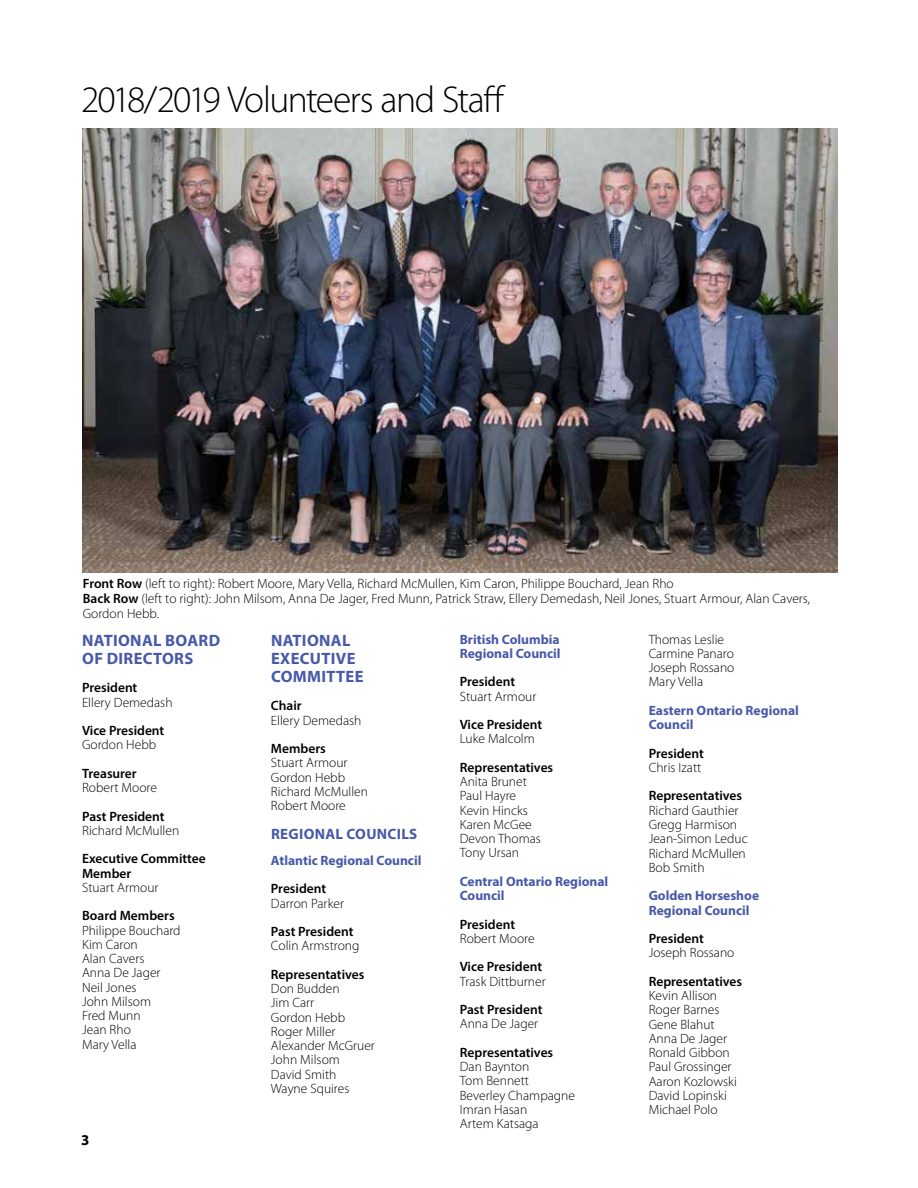
<style>
.page{position:relative;width:918px;height:1188px;background:#fff}
.page>*{position:absolute;margin:0;border:0;box-sizing:border-box;transform-origin:0 0}
.t1{font:300 37.5px "Myriad Pro";letter-spacing:-.045em;color:#000}
.t2{font:700 16.5px/18px "Myriad Pro";letter-spacing:.02em;color:#4859a8}
.t3{font:700 15px "Myriad Pro";letter-spacing:.02em;color:#4859a8}
.t4{font:700 15px "Myriad Pro";color:#000}
.t5{font:300 13.5px/14.2px "Myriad Pro";color:#000}
.t6{font:600 13.5px/14.2px "Myriad Pro";color:#000}
.t7{font:700 13.5px/14.2px "Myriad Pro";color:#4859a8}
.s1{font-weight:600}
</style>
<div class="page">
<img style="left:82px;top:128px;width:755px;height:444px">
<h1 class="t1" style="left:81px;top:77px;width:426px">2018/2019 Volunteers and Staff</h1>
<p class="t5" style="left:83px;top:576px;width:729px;line-height:15px"><span class="s1">Front Row</span> (left to right): Robert Moore, Mary Vella, Richard McMullen, Kim Caron, Philippe Bouchard, Jean Rho<br><span class="s1">Back Row</span> (left to right): John Milsom, Anna De Jager, Fred Munn, Patrick Straw, Ellery Demedash, Neil Jones, Stuart Armour, Alan Cavers,<br>Gordon Hebb.</p>
<p class="t2" style="left:82px;top:631px;width:139px">NATIONAL BOARD<br>OF DIRECTORS</p>
<p class="t6" style="left:82px;top:680px;width:57px">President</p>
<p class="t5" style="left:82px;top:695px;width:92px">Ellery Demedash</p>
<p class="t6" style="left:82px;top:723px;width:84px">Vice President</p>
<p class="t5" style="left:82px;top:738px;width:76px">Gordon Hebb</p>
<p class="t6" style="left:82px;top:766px;width:56px">Treasurer</p>
<p class="t5" style="left:82px;top:780px;width:76px">Robert Moore</p>
<p class="t6" style="left:82px;top:809px;width:84px">Past President</p>
<p class="t5" style="left:82px;top:823px;width:99px">Richard McMullen</p>
<p class="t6" style="left:82px;top:851px;width:125px">Executive Committee<br>Member</p>
<p class="t5" style="left:82px;top:880px;width:78px">Stuart Armour</p>
<p class="t6" style="left:82px;top:908px;width:94px">Board Members</p>
<p class="t5" style="left:82px;top:923px;width:100px">Philippe Bouchard<br>Kim Caron<br>Alan Cavers<br>Anna De Jager<br>Neil Jones<br>John Milsom<br>Fred Munn<br>Jean Rho<br>Mary Vella</p>
<p class="t4" style="left:81px;top:1130px;width:10px">3</p>
<p class="t2" style="left:271px;top:631px;width:94px">NATIONAL<br>EXECUTIVE<br>COMMITTEE</p>
<p class="t6" style="left:271px;top:698px;width:32px">Chair</p>
<p class="t5" style="left:271px;top:713px;width:92px">Ellery Demedash</p>
<p class="t6" style="left:271px;top:741px;width:56px">Members</p>
<p class="t5" style="left:271px;top:756px;width:99px">Stuart Armour<br>Gordon Hebb<br>Richard McMullen<br>Robert Moore</p>
<p class="t3" style="left:271px;top:824px;width:148px">REGIONAL COUNCILS</p>
<p class="t7" style="left:271px;top:853px;width:152px">Atlantic Regional Council</p>
<p class="t6" style="left:271px;top:881px;width:57px">President</p>
<p class="t5" style="left:271px;top:896px;width:75px">Darron Parker</p>
<p class="t6" style="left:271px;top:924px;width:84px">Past President</p>
<p class="t5" style="left:271px;top:939px;width:90px">Colin Armstrong</p>
<p class="t6" style="left:271px;top:967px;width:95px">Representatives</p>
<p class="t5" style="left:271px;top:981px;width:106px">Don Budden<br>Jim Carr<br>Gordon Hebb<br>Roger Miller<br>Alexander McGruer<br>John Milsom<br>David Smith<br>Wayne Squires</p>
<p class="t7" style="left:460px;top:632px;width:102px">British Columbia<br>Regional Council</p>
<p class="t6" style="left:460px;top:674px;width:57px">President</p>
<p class="t5" style="left:460px;top:689px;width:78px">Stuart Armour</p>
<p class="t6" style="left:460px;top:717px;width:84px">Vice President</p>
<p class="t5" style="left:460px;top:732px;width:77px">Luke Malcolm</p>
<p class="t6" style="left:460px;top:760px;width:95px">Representatives</p>
<p class="t5" style="left:460px;top:774px;width:83px">Anita Brunet<br>Paul Hayre<br>Kevin Hincks<br>Karen McGee<br>Devon Thomas<br>Tony Ursan</p>
<p class="t7" style="left:460px;top:874px;width:150px">Central Ontario Regional<br>Council</p>
<p class="t6" style="left:460px;top:917px;width:57px">President</p>
<p class="t5" style="left:460px;top:931px;width:76px">Robert Moore</p>
<p class="t6" style="left:460px;top:959px;width:84px">Vice President</p>
<p class="t5" style="left:460px;top:974px;width:87px">Trask Dittburner</p>
<p class="t6" style="left:460px;top:1002px;width:84px">Past President</p>
<p class="t5" style="left:460px;top:1017px;width:80px">Anna De Jager</p>
<p class="t6" style="left:460px;top:1045px;width:95px">Representatives</p>
<p class="t5" style="left:460px;top:1059px;width:117px">Dan Baynton<br>Tom Bennett<br>Beverley Champagne<br>Imran Hasan<br>Artem Katsaga</p>
<p class="t5" style="left:649px;top:632px;width:87px">Thomas Leslie<br>Carmine Panaro<br>Joseph Rossano<br>Mary Vella</p>
<p class="t7" style="left:649px;top:703px;width:152px">Eastern Ontario Regional<br>Council</p>
<p class="t6" style="left:649px;top:746px;width:57px">President</p>
<p class="t5" style="left:649px;top:760px;width:54px">Chris Izatt</p>
<p class="t6" style="left:649px;top:788px;width:95px">Representatives</p>
<p class="t5" style="left:649px;top:803px;width:101px">Richard Gauthier<br>Gregg Harmison<br>Jean-Simon Leduc<br>Richard McMullen<br>Bob Smith</p>
<p class="t7" style="left:649px;top:888px;width:112px">Golden Horseshoe<br>Regional Council</p>
<p class="t6" style="left:649px;top:931px;width:57px">President</p>
<p class="t5" style="left:649px;top:946px;width:87px">Joseph Rossano</p>
<p class="t6" style="left:649px;top:974px;width:95px">Representatives</p>
<p class="t5" style="left:649px;top:988px;width:90px">Kevin Allison<br>Roger Barnes<br>Gene Blahut<br>Anna De Jager<br>Ronald Gibbon<br>Paul Grossinger<br>Aaron Kozlowski<br>David Lopinski<br>Michael Polo</p>
</div>
